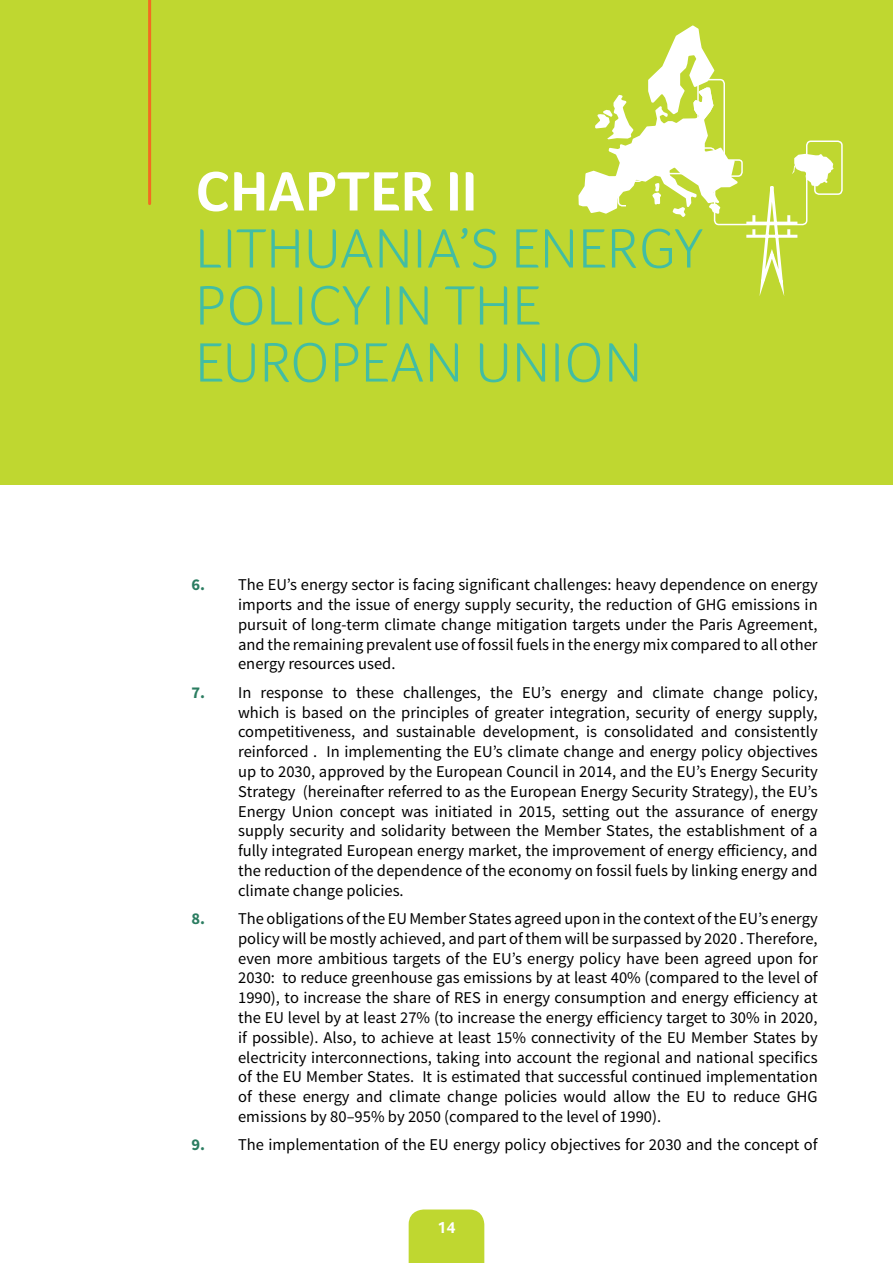
<style>
.page{position:relative;width:893px;height:1263px;background:#fff}
.page>*{position:absolute;margin:0;border:0;box-sizing:border-box;transform-origin:0 0}
.t1{font:300 57px/57px "Foco";letter-spacing:.01em;color:#42bda3}
.t2{font:700 57px "Foco";letter-spacing:.01em;color:#fff}
.t3{font:16.5px/19.8px "Source Sans Pro";color:#000;text-align:justify}
.t4{font:700 16.5px "Foco";color:#fff}
.s1{font-weight:700;color:#2b7d61}
</style>
<div class="page">
<div style="left:409px;top:1209px;width:75px;height:54px;background:#bfd730"></div>
<div style="left:0;top:0;width:893px;height:485px;background:#bfd730"></div>
<hr style="left:148px;top:0;width:3px;height:204px;background:#f36c21">
<svg style="left:578px;top:25px;width:265px;height:271px"></svg>
<h1 class="t2" style="left:195px;top:158px;width:283px">CHAPTER II</h1>
<h1 class="t1" style="left:195px;top:219px;width:509px">LITHUANIA’S ENERGY<br>POLICY IN THE<br>EUROPEAN UNION</h1>
<p class="t3" style="left:238px;top:575px;width:581px;text-indent:-47px"><span class="s1">6.</span> The EU’s energy sector is facing significant challenges: heavy dependence on energy imports and the issue of energy supply security, the reduction of GHG emissions in pursuit of long-term climate change mitigation targets under the Paris Agreement, and the remaining prevalent use of fossil fuels in the energy mix compared to all other energy resources used.</p>
<p class="t3" style="left:238px;top:683px;width:581px;text-indent:-47px"><span class="s1">7.</span> In response to these challenges, the EU’s energy and climate change policy, which is based on the principles of greater integration, security of energy supply, competitiveness, and sustainable development, is consolidated and consistently reinforced . In implementing the EU’s climate change and energy policy objectives up to 2030, approved by the European Council in 2014, and the EU’s Energy Security Strategy (hereinafter referred to as the European Energy Security Strategy), the EU’s Energy Union concept was initiated in 2015, setting out the assurance of energy supply security and solidarity between the Member States, the establishment of a fully integrated European energy market, the improvement of energy efficiency, and the reduction of the dependence of the economy on fossil fuels by linking energy and climate change policies.</p>
<p class="t3" style="left:238px;top:909px;width:581px;text-indent:-47px"><span class="s1">8.</span> The obligations of the EU Member States agreed upon in the context of the EU’s energy policy will be mostly achieved, and part of them will be surpassed by 2020 . Therefore, even more ambitious targets of the EU’s energy policy have been agreed upon for 2030: to reduce greenhouse gas emissions by at least 40% (compared to the level of 1990), to increase the share of RES in energy consumption and energy efficiency at the EU level by at least 27% (to increase the energy efficiency target to 30% in 2020, if possible). Also, to achieve at least 15% connectivity of the EU Member States by electricity interconnections, taking into account the regional and national specifics of the EU Member States. It is estimated that successful continued implementation of these energy and climate change policies would allow the EU to reduce GHG emissions by 80–95% by 2050 (compared to the level of 1990).</p>
<p class="t3" style="left:191px;top:1135px;width:628px"><span class="s1">9.</span> The implementation of the EU energy policy objectives for 2030 and the concept of</p>
<p class="t4" style="left:437px;top:1218px;width:20px">14</p>
</div>
